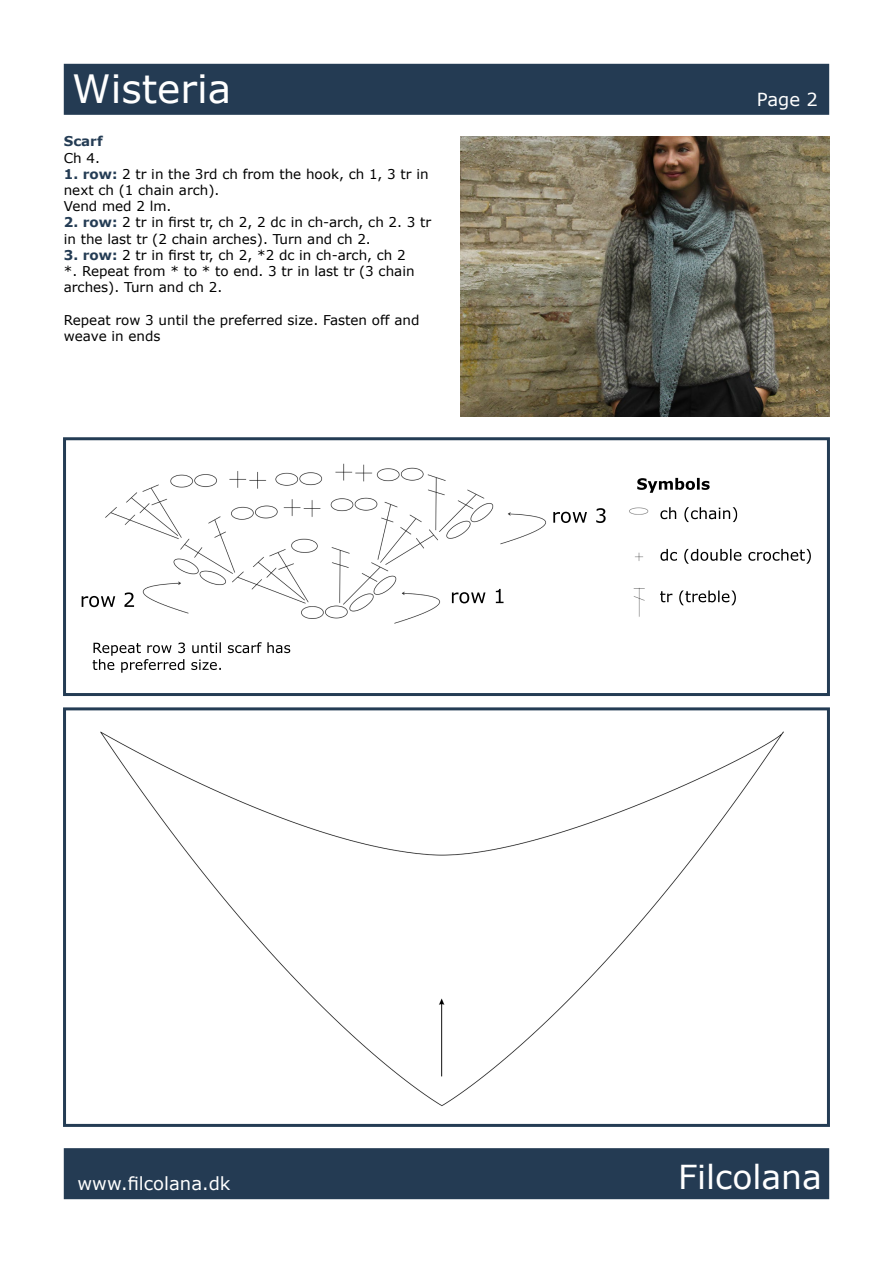
<style>
.page{position:relative;width:893px;height:1263px;background:#fff}
.page>*{position:absolute;margin:0;border:0;box-sizing:border-box;transform-origin:0 0}
.t1{font:39px "Verdana";color:#fff}
.t2{font:33px "Verdana";color:#fff}
.t3{font:18px "Verdana";color:#fff}
.t4{font:13.5px/16.2px "Verdana";color:#000}
.t5{font:700 13.5px "Verdana";color:#243c54}
.s1{font-weight:700;color:#243c54}
</style>
<div class="page">
<div style="left:64px;top:64px;width:765px;height:51px;background:#243b53;border:2px solid #243c54"></div>
<div style="left:64px;top:1148px;width:765px;height:51px;background:#243b53;border:2px solid #243c54"></div>
<img style="left:629px;top:477px;width:182px;height:140px">
<img style="left:81px;top:463px;width:525px;height:210px">
<img style="left:100px;top:731px;width:684px;height:375px">
<div style="left:63px;top:437px;width:767px;height:259px;border:3px solid #243c54"></div>
<div style="left:63px;top:707px;width:767px;height:420px;border:3px solid #243c54"></div>
<img style="left:460px;top:136px;width:370px;height:281px">
<h1 class="t1" style="left:72px;top:62px;width:160px">Wisteria</h1>
<p class="t5" style="left:64px;top:132px;width:40px">Scarf</p>
<p class="t4" style="left:64px;top:149px;width:38px">Ch 4.</p>
<p class="t4" style="left:64px;top:166px;width:366px"><span class="s1">1. row:</span> 2 tr in the 3rd ch from the hook, ch 1, 3 tr in next ch (1 chain arch).<br>Vend med 2 lm.</p>
<p class="t4" style="left:64px;top:214px;width:369px"><span class="s1">2. row:</span> 2 tr in first tr, ch 2, 2 dc in ch-arch, ch 2. 3 tr in the last tr (2 chain arches). Turn and ch 2.</p>
<p class="t4" style="left:64px;top:247px;width:352px"><span class="s1">3. row:</span> 2 tr in first tr, ch 2, *2 dc in ch-arch, ch 2 *. Repeat from * to * to end. 3 tr in last tr (3 chain arches). Turn and ch 2.</p>
<p class="t4" style="left:64px;top:311px;width:357px">Repeat row 3 until the preferred size. Fasten off and weave in ends</p>
<h3 class="t3" style="left:757px;top:87px;width:62px">Page 2</h3>
<h3 class="t3" style="left:78px;top:1171px;width:154px">www.filcolana.dk</h3>
<h2 class="t2" style="left:678px;top:1155px;width:145px">Filcolana</h2>
</div>
